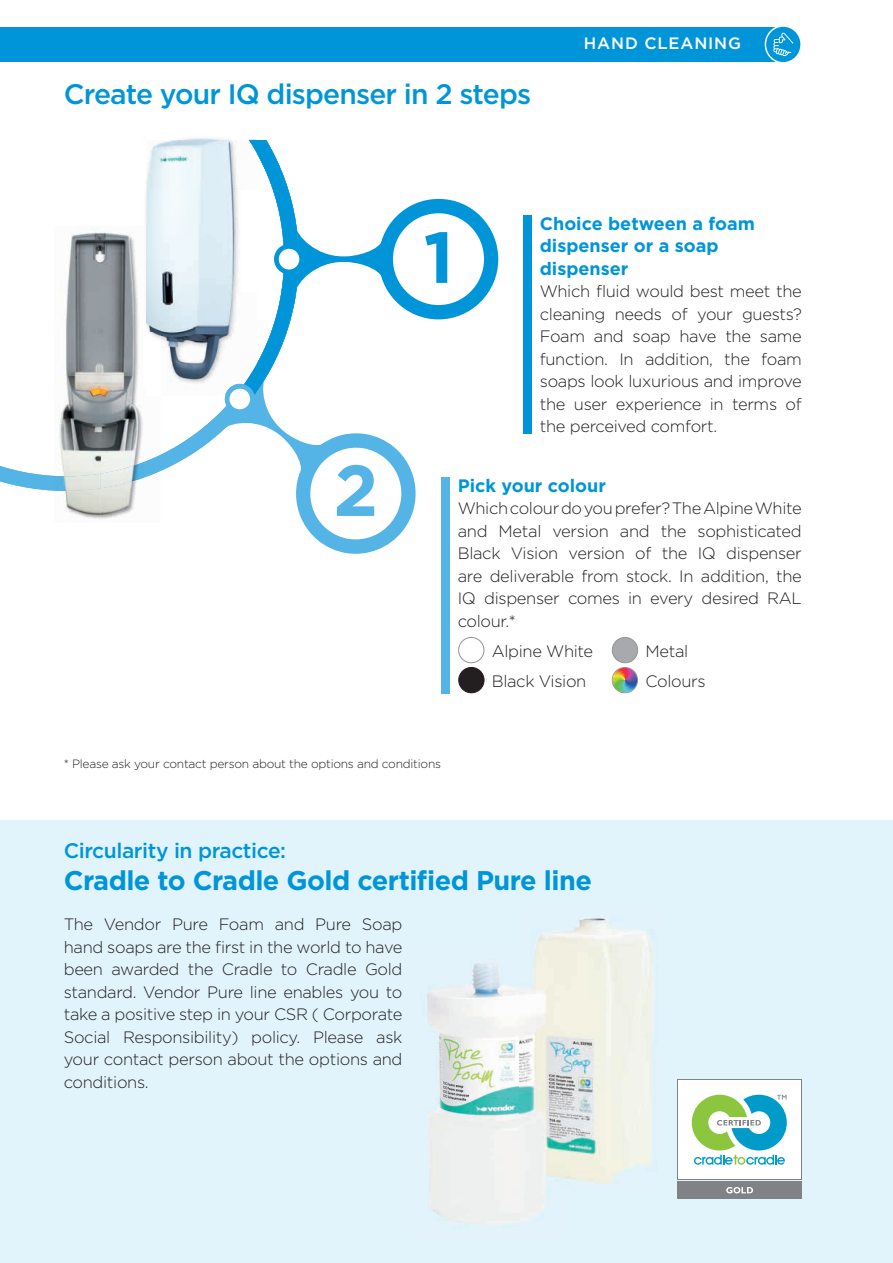
<style>
.page{position:relative;width:893px;height:1263px;background:#fff}
.page>*{position:absolute;margin:0;border:0;box-sizing:border-box;transform-origin:0 0}
.t1{font:700 72px "Gotham";color:#0095d9}
.t2{font:700 72px "Gotham";color:#54b4e5}
.t3{font:500 28.2px "Gotham";letter-spacing:-.03em;color:#0095d9}
.t4{font:700 27px "Gotham";letter-spacing:-.02em;color:#0095d9}
.t5{font:500 21px "Gotham";letter-spacing:-.02em;color:#0095d9}
.t6{font:700 18px/22.5px "Gotham";color:#0095d9}
.t7{font:300 16.5px/22.5px "Gotham";letter-spacing:-.02em;color:#231f20;text-align:justify}
.t8{font:500 16.5px "Gotham";letter-spacing:.05em;color:#fff}
.t9{font:300 12px "Gotham";letter-spacing:-.02em;color:#231f20}
</style>
<div class="page">
<div style="left:441px;top:477px;width:8px;height:217px;background:#54b4e5"></div>
<div style="left:523px;top:215px;width:8px;height:219px;background:#0095d9"></div>
<svg style="left:0;top:410px;width:222px;height:81px"></svg>
<svg style="left:256px;top:140px;width:35px;height:234px"></svg>
<svg style="left:274px;top:199px;width:224px;height:120px"></svg>
<div style="left:0;top:820px;width:893px;height:443px;background:#e1f4fc"></div>
<img style="left:536px;top:918px;width:118px;height:266px">
<img style="left:427px;top:963px;width:119px;height:261px">
<img style="left:520px;top:944px;width:50px;height:250px">
<div style="left:677px;top:1181px;width:125px;height:18px;background:#808285"></div>
<div style="left:677px;top:1079px;width:125px;height:101px;background:#fff"></div>
<svg style="left:726px;top:1187px;width:27px;height:6px"></svg>
<svg style="left:692px;top:1095px;width:95px;height:70px"></svg>
<img style="left:54px;top:410px;width:5px;height:63px">
<img style="left:143px;top:410px;width:17px;height:45px">
<img style="left:54px;top:473px;width:106px;height:18px">
<img style="left:54px;top:476px;width:5px;height:15px">
<img style="left:143px;top:455px;width:17px;height:23px">
<img style="left:59px;top:233px;width:84px;height:286px">
<img style="left:59px;top:473px;width:42px;height:18px">
<img style="left:101px;top:462px;width:42px;height:26px">
<img style="left:146px;top:180px;width:1px;height:146px">
<svg style="left:249px;top:140px;width:7px;height:12px"></svg>
<img style="left:250px;top:365px;width:6px;height:9px">
<img style="left:147px;top:138px;width:92px;height:100px">
<img style="left:160px;top:238px;width:79px;height:145px">
<svg style="left:222px;top:374px;width:194px;height:180px"></svg>
<img style="left:147px;top:226px;width:13px;height:113px">
<div style="left:0;top:27px;width:787px;height:34px;background:#0095d9"></div>
<svg style="left:765px;top:26px;width:36px;height:37px"></svg>
<div style="left:765px;top:25px;width:37px;height:39px;border:1px solid #fff;border-radius:50%"></div>
<svg style="left:773px;top:33px;width:20px;height:23px"></svg>
<div style="left:459px;top:667px;width:25px;height:26px;background:#231f20;border-radius:50%"></div>
<div style="left:458px;top:667px;width:26px;height:26px;border:1px solid #231f20;border-radius:50%"></div>
<div style="left:612px;top:637px;width:26px;height:26px;background:#a8a9ad;border-radius:50%"></div>
<div style="left:612px;top:637px;width:26px;height:26px;border:1px solid #939598;border-radius:50%"></div>
<div style="left:458px;top:637px;width:26px;height:26px;border:1px solid #939598;border-radius:50%"></div>
<div style="left:612px;top:667px;width:26px;height:26px;border:1px solid #939598;border-radius:50%"></div>
<svg style="left:612px;top:668px;width:25px;height:24px"></svg>
<h2 class="t3" style="left:64px;top:75px;width:469px">Create your IQ dispenser in 2 steps</h2>
<p class="t8" style="left:584px;top:33px;width:159px">HAND CLEANING</p>
<h1 class="t1" style="left:423px;top:210px;width:32px">1</h1>
<p class="t6" style="left:540px;top:212px;width:217px">Choice between a foam dispenser or a soap dispenser</p>
<p class="t7" style="left:540px;top:280px;width:264px">Which fluid would best meet the cleaning needs of your guests?<br>Foam and soap have the same function. In addition, the foam soaps look luxurious and improve the user experience in terms of the perceived comfort.</p>
<h1 class="t2" style="left:333px;top:443px;width:46px">2</h1>
<p class="t6" style="left:458px;top:474px;width:150px">Pick your colour</p>
<p class="t7" style="left:458px;top:497px;width:346px">Which colour do you prefer? The Alpine White and Metal version and the sophisticated Black Vision version of the IQ dispenser are deliverable from stock. In addition, the IQ dispenser comes in every desired RAL colour.*</p>
<p class="t7" style="left:492px;top:639px;width:103px">Alpine White</p>
<p class="t7" style="left:646px;top:639px;width:44px">Metal</p>
<p class="t7" style="left:492px;top:669px;width:96px">Black Vision</p>
<p class="t7" style="left:646px;top:669px;width:62px">Colours</p>
<p class="t9" style="left:64px;top:756px;width:379px">* Please ask your contact person about the options and conditions</p>
<p class="t5" style="left:64px;top:836px;width:224px">Circularity in practice:</p>
<h3 class="t4" style="left:64px;top:863px;width:530px">Cradle to Cradle Gold certified Pure line</h3>
<p class="t7" style="left:64px;top:913px;width:340px">The Vendor Pure Foam and Pure Soap hand soaps are the first in the world to have been awarded the Cradle to Cradle Gold standard. Vendor Pure line enables you to take a positive step in your CSR ( Corporate Social Responsibility) policy. Please ask your contact person about the options and conditions.</p>
</div>
